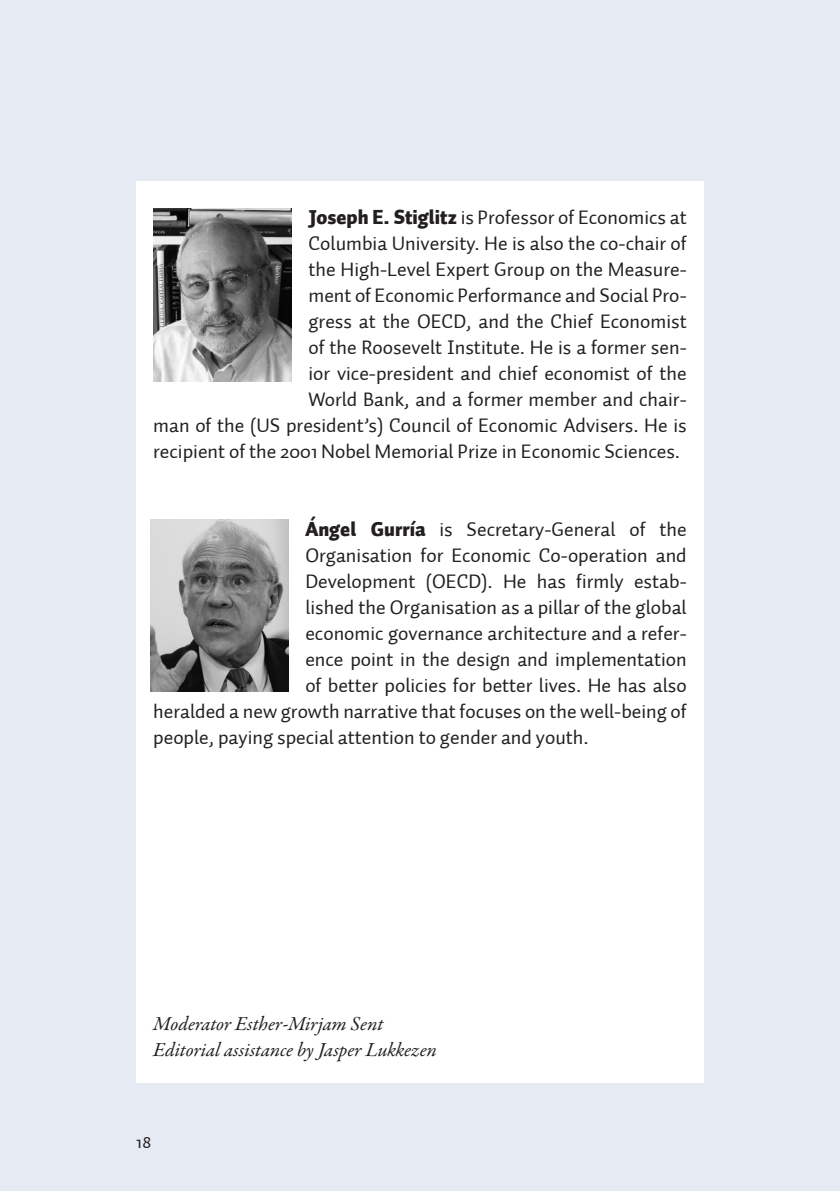
<style>
.page{position:relative;width:840px;height:1191px;background:#fff}
.page>*{position:absolute;margin:0;border:0;box-sizing:border-box;transform-origin:0 0}
.t1{font:20px "Auto 1";color:#231f20}
.t2{font:italic 20px "Garamond Premr Pro";color:#231f20}
.t3{font:18px "Auto 1";color:#231f20}
.s1{font-weight:900}
</style>
<div class="page">
<div style="left:0;top:0;width:839px;height:1191px;background:#e6eaf3"></div>
<div style="left:136px;top:181px;width:567px;height:901px;background:#fff"></div>
<img style="left:150px;top:519px;width:138px;height:173px">
<img style="left:153px;top:209px;width:138px;height:172px">
<p class="t1" style="left:308px;top:205px;width:379px"><span class="s1">Joseph E. Stiglitz</span> is Professor of Economics at</p>
<p class="t1" style="left:308px;top:231px;width:379px">Columbia University. He is also the co-chair of</p>
<p class="t1" style="left:308px;top:257px;width:379px">the High-Level Expert Group on the Measure-</p>
<p class="t1" style="left:308px;top:283px;width:379px">ment of Economic Performance and Social Pro-</p>
<p class="t1" style="left:308px;top:309px;width:379px">gress at the OECD, and the Chief Economist</p>
<p class="t1" style="left:308px;top:335px;width:379px">of the Roosevelt Institute. He is a former sen-</p>
<p class="t1" style="left:308px;top:361px;width:379px">ior vice-president and chief economist of the</p>
<p class="t1" style="left:308px;top:387px;width:379px">World Bank, and a former member and chair-</p>
<p class="t1" style="left:153px;top:413px;width:534px">man of the (US president’s) Council of Economic Advisers. He is</p>
<p class="t1" style="left:153px;top:439px;width:528px">recipient of the 2001 Nobel Memorial Prize in Economic Sciences.</p>
<p class="t1" style="left:305px;top:517px;width:382px"><span class="s1">Ángel Gurría</span> is Secretary-General of the</p>
<p class="t1" style="left:305px;top:543px;width:382px">Organisation for Economic Co-operation and</p>
<p class="t1" style="left:305px;top:569px;width:382px">Development (OECD). He has firmly estab-</p>
<p class="t1" style="left:305px;top:595px;width:383px">lished the Organisation as a pillar of the global</p>
<p class="t1" style="left:305px;top:621px;width:382px">economic governance architecture and a refer-</p>
<p class="t1" style="left:305px;top:647px;width:382px">ence point in the design and implementation</p>
<p class="t1" style="left:305px;top:673px;width:383px">of better policies for better lives. He has also</p>
<p class="t1" style="left:153px;top:699px;width:534px">heralded a new growth narrative that focuses on the well-being of</p>
<p class="t1" style="left:153px;top:725px;width:437px">people, paying special attention to gender and youth.</p>
<p class="t2" style="left:153px;top:1011px;width:231px">Moderator Esther-Mirjam Sent</p>
<p class="t2" style="left:153px;top:1037px;width:285px">Editorial assistance by Jasper Lukkezen</p>
<p class="t3" style="left:136px;top:1131px;width:16px">18</p>
</div>
